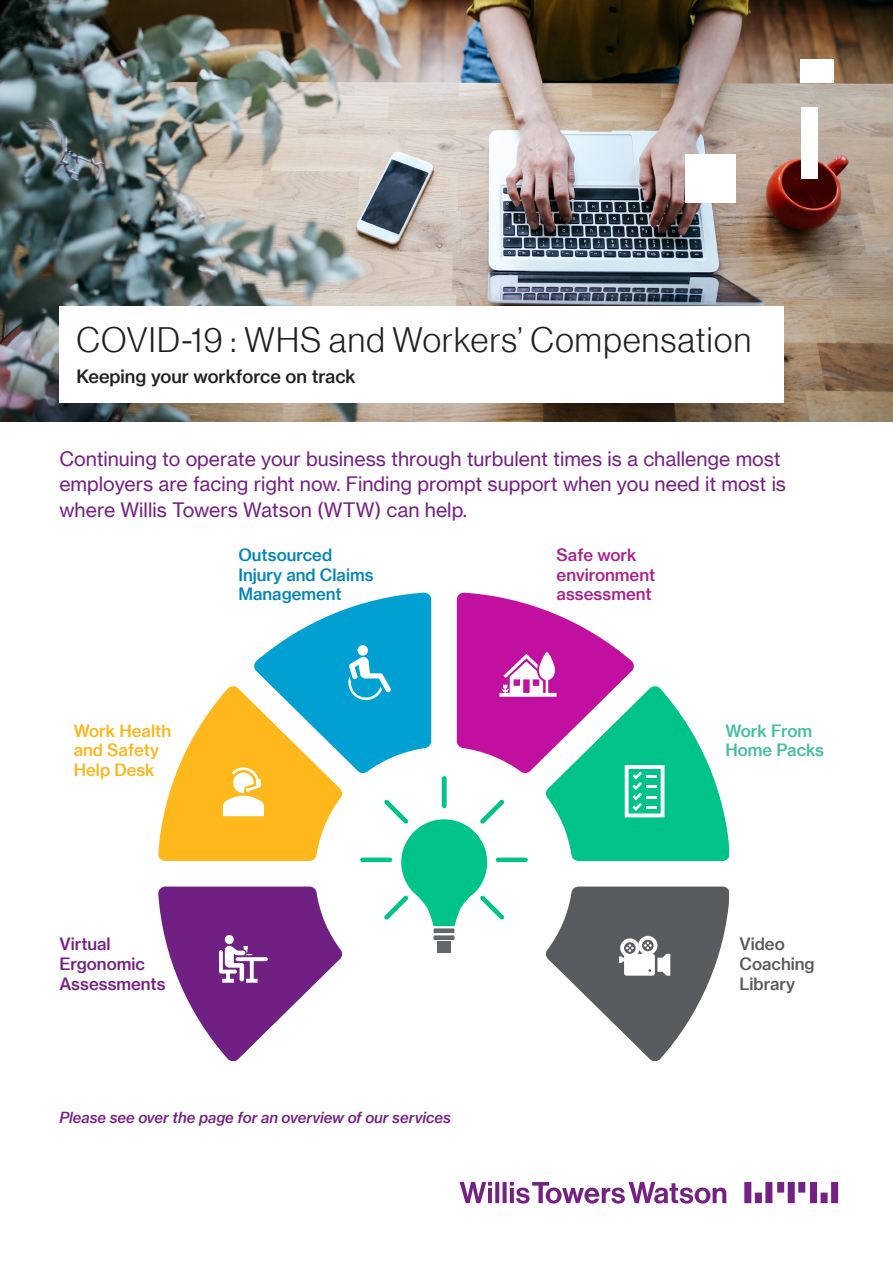
<style>
.page{position:relative;width:893px;height:1263px;background:#fff}
.page>*{position:absolute;margin:0;border:0;box-sizing:border-box;transform-origin:0 0}
.Cover_Title_Black{font:34.5px "N Haas Grotesk DS Pro 45 Lt";letter-spacing:.04em;color:#231f20}
.Calllout_3__13pt_rom{font:19.5px/25.5px "N Haas Grotesk TX Pro 55 Rg";color:#752183}
.Cover_Subtitle_Black{font:18px "N Haas Grotesk TX Pro 65 Md";color:#231f20}
.Subhead_1__11_13_Med{font:16.65px/19.6px "N Haas Grotesk TX Pro 65 Md";color:#0085b8}
.Subhead_1__11_13_Med-2{font:16.65px/19.6px "N Haas Grotesk TX Pro 65 Md";color:#a9218e}
.Subhead_1__11_13_Med-3{font:16.65px/19.6px "N Haas Grotesk TX Pro 65 Md";color:#752183}
.Subhead_1__11_13_Med-4{font:16.65px/19.6px "N Haas Grotesk TX Pro 65 Md";color:#fcb61c}
.Subhead_1__11_13_Med-5{font:16.65px/19.6px "N Haas Grotesk TX Pro 65 Md";color:#57585a}
.Subhead_1__11_13_Med-6{font:16.65px/19.6px "N Haas Grotesk TX Pro 65 Md";color:#42bea0}
.Subhead_2_10_12_Medi{font:15px "N Haas Grotesk TX Pro 66 Md It";color:#752183}
</style>
<div class="page">
<img style="left:0;top:0;width:893px;height:421px">
<div style="left:59px;top:306px;width:724px;height:97px;background:#fff"></div>
<div style="left:801px;top:107px;width:16px;height:71px;background:#fff"></div>
<div style="left:686px;top:155px;width:50px;height:48px;background:#fff"></div>
<div style="left:801px;top:59px;width:33px;height:24px;background:#fff"></div>
<svg style="left:460px;top:1182px;width:378px;height:21px"></svg>
<svg style="left:158px;top:592px;width:571px;height:469px"></svg>
<p class="Cover_Title_Black" style="left:76px;top:320px;width:676px">COVID-19 : WHS and Workers’ Compensation</p>
<p class="Cover_Subtitle_Black" style="left:76px;top:365px;width:281px">Keeping your workforce on track</p>
<p class="Calllout_3__13pt_rom" style="left:59px;top:446px;width:728px">Continuing to operate your business through turbulent times is a challenge most employers are facing right now. Finding prompt support when you need it most is where Willis Towers Watson (WTW) can help.</p>
<p class="Subhead_1__11_13_Med-4" style="left:74px;top:721px;width:99px">Work Health and Safety<br>Help Desk</p>
<p class="Subhead_1__11_13_Med-3" style="left:59px;top:934px;width:108px">Virtual<br>Ergonomic<br>Assessments</p>
<p class="Subhead_1__11_13_Med" style="left:238px;top:545px;width:137px">Outsourced<br>Injury and Claims<br>Management</p>
<p class="Subhead_1__11_13_Med-2" style="left:557px;top:545px;width:100px">Safe work environment assessment</p>
<p class="Subhead_2_10_12_Medi" style="left:59px;top:1108px;width:393px">Please see over the page for an overview of our services</p>
<p class="Subhead_1__11_13_Med-6" style="left:725px;top:721px;width:100px">Work From<br>Home Packs</p>
<p class="Subhead_1__11_13_Med-5" style="left:739px;top:934px;width:77px">Video<br>Coaching<br>Library</p>
</div>
